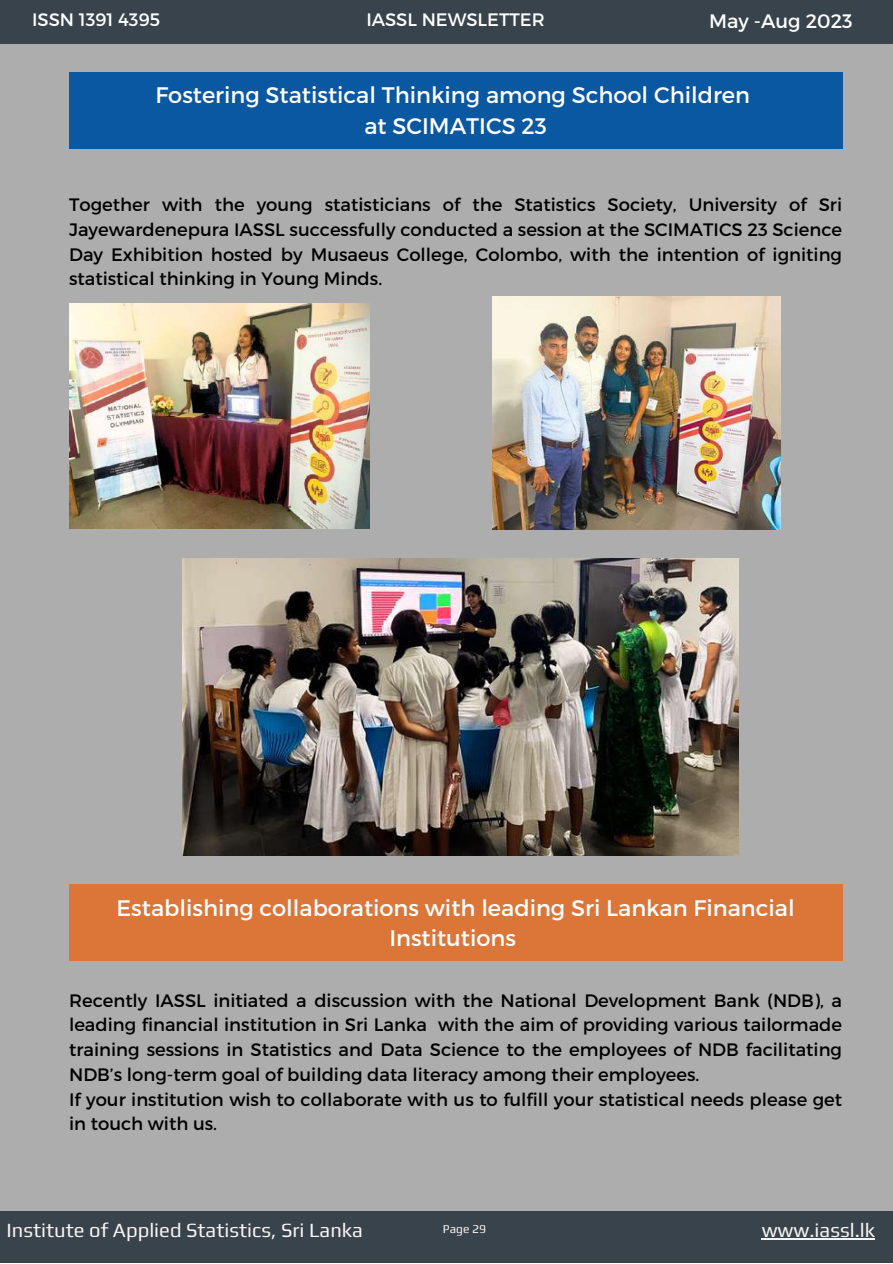
<style>
.page{position:relative;width:893px;height:1264px;background:#fff}
.page>*{position:absolute;margin:0;border:0;box-sizing:border-box;transform-origin:0 0}
.t1{font:22.5px/30.3px "Montserrat";color:#fff;text-align:center}
.t2{font:20.1px "Play";color:#f8f4f3}
.t3{font:19.5px "Montserrat";color:#fff}
.t4{font:18px/24.8px "Montserrat";color:#000}
.t5{font:18px "Montserrat";color:#fff}
.t6{font:12px "Play";color:#f8f4f3}
</style>
<div class="page">
<div style="left:0;top:0;width:892px;height:1262px;background:#adadad"></div>
<div style="left:0;top:0;width:892px;height:43px;background:#39434c"></div>
<div style="left:0;top:1210px;width:892px;height:52px;background:#39434c"></div>
<img style="left:69px;top:303px;width:300px;height:225px">
<img style="left:492px;top:297px;width:288px;height:232px">
<img style="left:182px;top:558px;width:556px;height:297px">
<div style="left:69px;top:72px;width:773px;height:77px;background:#0a57a2"></div>
<div style="left:69px;top:884px;width:773px;height:77px;background:#db7638"></div>
<hr style="left:761px;top:1238px;width:114px;height:1px;background:#f8f4f3">
<p class="t5" style="left:32px;top:8px;width:129px">ISSN 1391 4395</p>
<p class="t5" style="left:366px;top:8px;width:180px">IASSL NEWSLETTER</p>
<p class="t3" style="left:709px;top:9px;width:145px">May -Aug 2023</p>
<p class="t1" style="left:155px;top:79px;width:596px">Fostering Statistical Thinking among School Children at SCIMATICS 23</p>
<p class="t4" style="left:69px;top:191px;width:774px;text-align:justify">Together with the young statisticians of the Statistics Society, University of Sri Jayewardenepura IASSL successfully conducted a session at the SCIMATICS 23 Science Day Exhibition hosted by Musaeus College, Colombo, with the intention of igniting statistical thinking in Young Minds.</p>
<p class="t1" style="left:116px;top:891px;width:679px">Establishing collaborations with leading Sri Lankan Financial<br>Institutions</p>
<p class="t4" style="left:69px;top:987px;width:774px">Recently IASSL initiated a discussion with the National Development Bank (NDB), a leading financial institution in Sri Lanka with the aim of providing various tailormade training sessions in Statistics and Data Science to the employees of NDB facilitating NDB’s long-term goal of building data literacy among their employees.<br>If your institution wish to collaborate with us to fulfill your statistical needs please get in touch with us.</p>
<p class="t2" style="left:7px;top:1218px;width:358px">Institute of Applied Statistics, Sri Lanka</p>
<p class="t6" style="left:443px;top:1221px;width:45px">Page 29</p>
<p class="t2" style="left:761px;top:1218px;width:115px">www.iassl.lk</p>
</div>
